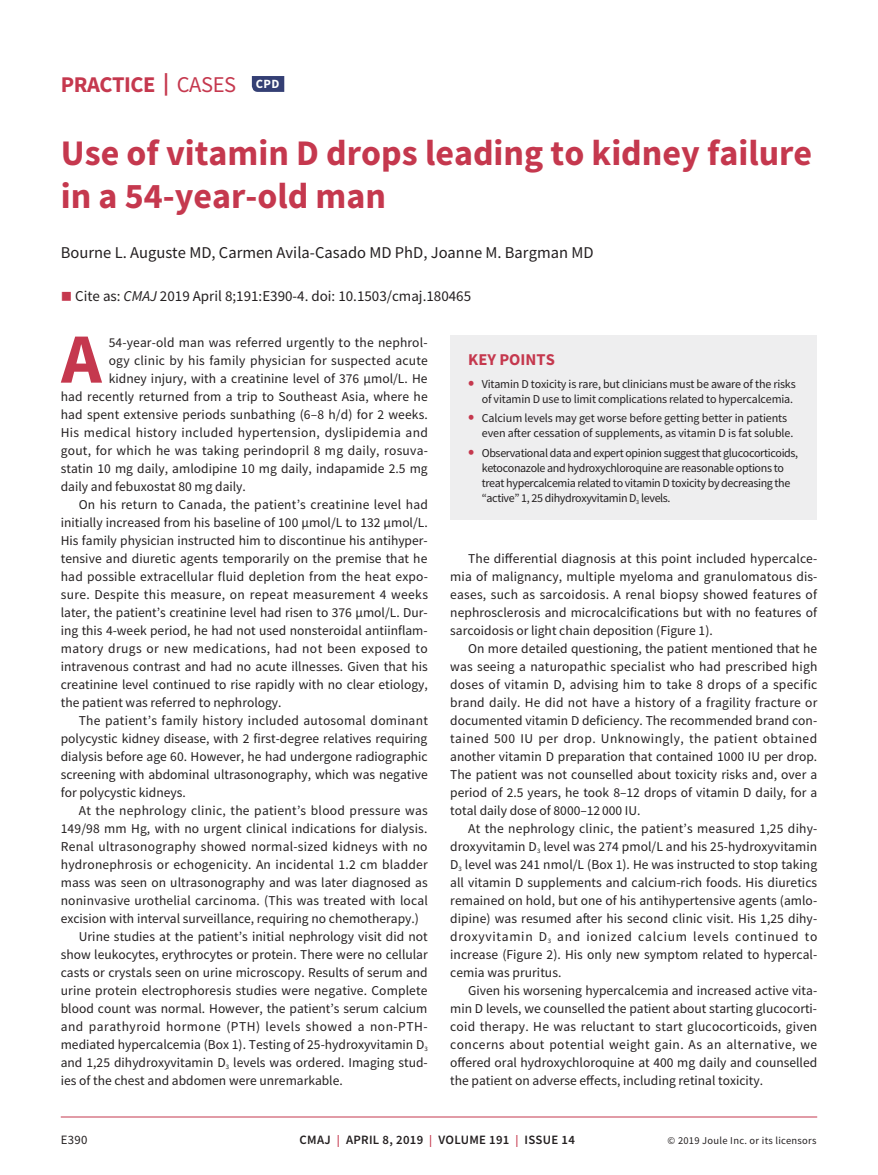
<style>
.page{position:relative;width:878px;height:1175px;background:#fff}
.page>*{position:absolute;margin:0;border:0;box-sizing:border-box;transform-origin:0 0}
.t1{font:700 70.65px "Source Sans Pro";color:#c5384e}
.t2{font:700 36px/43.2px "Source Sans Pro";color:#c5384e}
.t3{font:700 22.5px "Source Sans Pro";letter-spacing:-.02em;color:#c5384e}
.t4{font:16.5px "Source Sans Pro";color:#231f20}
.t5{font:700 16.5px "Source Sans Pro";color:#c5384e}
.t6{font:15px "Source Sans Pro";color:#231f20}
.t7{font:13.5px/18px "Source Sans Pro";letter-spacing:.005em;color:#231f20;text-align:justify}
.t8{font:13.5px "Source Sans Pro";letter-spacing:.025em;color:#231f20}
.t9{font:13.5px "Source Sans Pro";letter-spacing:.035em;color:#231f20}
.t10{font:600 12.75px "Source Sans Pro";letter-spacing:.025em;color:#231f20}
.t11{font:12.75px "Source Sans Pro";color:#231f20}
.t12{font:12px/15px "Source Sans Pro";letter-spacing:-.03em;color:#231f20;text-align:right}
.t13{font:12px/15px "Source Sans Pro";letter-spacing:-.005em;color:#231f20}
.t14{font:10.5px "Source Sans Pro";letter-spacing:.025em;color:#231f20}
.s1{font-weight:400}
.s2{color:#c5384e}
.s3{font-style:italic}
.s4{font-weight:700;font-size:18px;color:#c5384e}
.s5{font-size:12px;color:#c5384e}
</style>
<div class="page">
<hr style="left:61px;top:1116px;width:756px;height:1px;background:#c5384e">
<svg style="left:252px;top:76px;width:32px;height:16px"></svg>
<div style="left:450px;top:335px;width:367px;height:185px;background:#eeeeef"></div>
<h3 class="t3" style="left:61px;top:69px;width:220px">PRACTICE | <span class="s1">CASES</span> <sup>CPD</sup></h3>
<h2 class="t2" style="left:61px;top:131px;width:752px">Use of vitamin D drops leading to kidney failure in a 54-year-old man</h2>
<p class="t4" style="left:61px;top:242px;width:534px">Bourne L. Auguste MD, Carmen Avila-Casado MD PhD, Joanne M. Bargman MD</p>
<p class="t6" style="left:61px;top:287px;width:412px"><span class="s2">■</span> Cite as: <span class="s3">CMAJ</span> 2019 April 8;191:E390-4. doi: 10.1503/cmaj.180465</p>
<h1 class="t1" style="left:61px;top:311px;width:42px">A</h1>
<p class="t7" style="left:109px;top:333px;width:320px">54-year-old man was referred urgently to the nephrol-</p>
<p class="t7" style="left:109px;top:351px;width:320px">ogy clinic by his family physician for suspected acute</p>
<p class="t7" style="left:109px;top:369px;width:320px">kidney injury, with a creatinine level of 376 µmol/L. He</p>
<p class="t7" style="left:61px;top:387px;width:368px">had recently returned from a trip to Southeast Asia, where he</p>
<p class="t7" style="left:61px;top:405px;width:368px">had spent extensive periods sunbathing (6–8 h/d) for 2 weeks.</p>
<p class="t8" style="left:61px;top:423px;width:368px">His medical history included hypertension, dyslipidemia and</p>
<p class="t7" style="left:61px;top:441px;width:367px">gout, for which he was taking perindopril 8 mg daily, rosuva-</p>
<p class="t7" style="left:61px;top:459px;width:368px">statin 10 mg daily, amlodipine 10 mg daily, indapamide 2.5 mg</p>
<p class="t7" style="left:61px;top:477px;width:187px">daily and febuxostat 80 mg daily.</p>
<p class="t7" style="left:79px;top:495px;width:350px">On his return to Canada, the patient’s creatinine level had</p>
<p class="t7" style="left:61px;top:513px;width:368px">initially increased from his baseline of 100 µmol/L to 132 µmol/L.</p>
<p class="t7" style="left:61px;top:531px;width:368px">His family physician instructed him to discontinue his antihyper-</p>
<p class="t7" style="left:61px;top:549px;width:368px">tensive and diuretic agents temporarily on the premise that he</p>
<p class="t7" style="left:61px;top:567px;width:369px">had possible extracellular fluid depletion from the heat expo-</p>
<p class="t8" style="left:61px;top:585px;width:369px">sure. Despite this measure, on repeat measurement 4 weeks</p>
<p class="t7" style="left:61px;top:603px;width:368px">later, the patient’s creatinine level had risen to 376 µmol/L. Dur-</p>
<p class="t7" style="left:61px;top:621px;width:368px">ing this 4-week period, he had not used nonsteroidal antiinflam-</p>
<p class="t8" style="left:61px;top:639px;width:368px">matory drugs or new medications, had not been exposed to</p>
<p class="t7" style="left:61px;top:657px;width:368px">intravenous contrast and had no acute illnesses. Given that his</p>
<p class="t7" style="left:61px;top:675px;width:368px">creatinine level continued to rise rapidly with no clear etiology,</p>
<p class="t7" style="left:61px;top:693px;width:222px">the patient was referred to nephrology.</p>
<p class="t7" style="left:79px;top:711px;width:350px">The patient’s family history included autosomal dominant</p>
<p class="t7" style="left:61px;top:729px;width:368px">polycystic kidney disease, with 2 first-degree relatives requiring</p>
<p class="t7" style="left:61px;top:747px;width:368px">dialysis before age 60. However, he had undergone radiographic</p>
<p class="t7" style="left:61px;top:765px;width:368px">screening with abdominal ultrasonography, which was negative</p>
<p class="t7" style="left:61px;top:783px;width:126px">for polycystic kidneys.</p>
<p class="t7" style="left:79px;top:801px;width:350px">At the nephrology clinic, the patient’s blood pressure was</p>
<p class="t7" style="left:61px;top:819px;width:368px">149/98 mm Hg, with no urgent clinical indications for dialysis.</p>
<p class="t7" style="left:61px;top:837px;width:368px">Renal ultrasonography showed normal-sized kidneys with no</p>
<p class="t7" style="left:61px;top:855px;width:368px">hydronephrosis or echogenicity. An incidental 1.2 cm bladder</p>
<p class="t7" style="left:61px;top:873px;width:368px">mass was seen on ultrasonography and was later diagnosed as</p>
<p class="t7" style="left:61px;top:891px;width:368px">noninvasive urothelial carcinoma. (This was treated with local</p>
<p class="t7" style="left:61px;top:909px;width:359px">excision with interval surveillance, requiring no chemotherapy.)</p>
<p class="t7" style="left:79px;top:927px;width:350px">Urine studies at the patient’s initial nephrology visit did not</p>
<p class="t7" style="left:61px;top:945px;width:368px">show leukocytes, erythrocytes or protein. There were no cellular</p>
<p class="t7" style="left:61px;top:963px;width:368px">casts or crystals seen on urine microscopy. Results of serum and</p>
<p class="t7" style="left:61px;top:981px;width:368px">urine protein electrophoresis studies were negative. Complete</p>
<p class="t7" style="left:61px;top:999px;width:368px">blood count was normal. However, the patient’s serum calcium</p>
<p class="t9" style="left:61px;top:1017px;width:368px">and parathyroid hormone (PTH) levels showed a non-PTH-</p>
<p class="t7" style="left:61px;top:1035px;width:368px">mediated hypercalcemia (Box 1). Testing of 25-hydroxyvitamin D<sub>3</sub></p>
<p class="t7" style="left:61px;top:1053px;width:368px">and 1,25 dihydroxyvitamin D<sub>3</sub> levels was ordered. Imaging stud-</p>
<p class="t7" style="left:61px;top:1071px;width:283px">ies of the chest and abdomen were unremarkable.</p>
<p class="t5" style="left:468px;top:348px;width:88px">KEY POINTS</p>
<p class="t12" style="left:468px;top:376px;width:329px"><span class="s4">•</span> Vitamin D toxicity is rare, but clinicians must be aware of the risks of vitamin D use to limit complications related to hypercalcemia.</p>
<p class="t13" style="left:482px;top:410px;width:313px;text-indent:-14px"><span class="s4">•</span> Calcium levels may get worse before getting better in patients even after cessation of supplements, as vitamin D is fat soluble.</p>
<p class="t12" style="left:482px;top:445px;width:318px;text-align:left;text-indent:-14px"><span class="s4">•</span> Observational data and expert opinion suggest that glucocorticoids, ketoconazole and hydroxychloroquine are reasonable options to treat hypercalcemia related to vitamin D toxicity by decreasing the “active” 1, 25 dihydroxyvitamin D<sub>3</sub> levels.</p>
<p class="t7" style="left:450px;top:549px;width:369px;text-indent:18px">The differential diagnosis at this point included hypercalce&shy;mia of malignancy, multiple myeloma and granulomatous dis&shy;eases, such as sarcoidosis. A renal biopsy showed features of nephrosclerosis and microcalcifications but with no features of sarcoidosis or light chain deposition (Figure 1).</p>
<p class="t7" style="left:450px;top:639px;width:368px;text-indent:18px">On more detailed questioning, the patient mentioned that he was seeing a naturopathic specialist who had prescribed high doses of vitamin D, advising him to take 8 drops of a specific brand daily. He did not have a history of a fragility fracture or documented vitamin D deficiency. The recommended brand con&shy;tained 500 IU per drop. Unknowingly, the patient obtained another vitamin D preparation that contained 1000 IU per drop.<br>The patient was not counselled about toxicity risks and, over a period of 2.5 years, he took 8–12 drops of vitamin D daily, for a total daily dose of 8000–12 000 IU.</p>
<p class="t7" style="left:450px;top:819px;width:368px;text-indent:18px">At the nephrology clinic, the patient’s measured 1,25 dihy&shy;droxyvitamin D<sub>3</sub> level was 274 pmol/L and his 25-hydroxyvitamin D<sub>3</sub> level was 241 nmol/L (Box 1). He was instructed to stop taking all vitamin D supplements and calcium-rich foods. His diuretics remained on hold, but one of his antihypertensive agents (amlo&shy;dipine) was resumed after his second clinic visit. His 1,25 dihy&shy;droxyvitamin D<sub>3</sub> and ionized calcium levels continued to increase (Figure 2). His only new symptom related to hypercal&shy;cemia was pruritus.</p>
<p class="t7" style="left:450px;top:981px;width:368px;text-indent:18px">Given his worsening hypercalcemia and increased active vita&shy;min D levels, we counselled the patient about starting glucocorti&shy;coid therapy. He was reluctant to start glucocorticoids, given concerns about potential weight gain. As an alternative, we offered oral hydroxychloroquine at 400 mg daily and counselled the patient on adverse effects, including retinal toxicity.</p>
<p class="t11" style="left:61px;top:1132px;width:28px">E390</p>
<p class="t10" style="left:299px;top:1131px;width:277px">CMAJ <span class="s5">|</span> APRIL 8, 2019 <span class="s5">|</span> VOLUME 191 <span class="s5">|</span> ISSUE 14</p>
<p class="t14" style="left:667px;top:1134px;width:150px">© 2019 Joule Inc. or its licensors</p>
</div>
